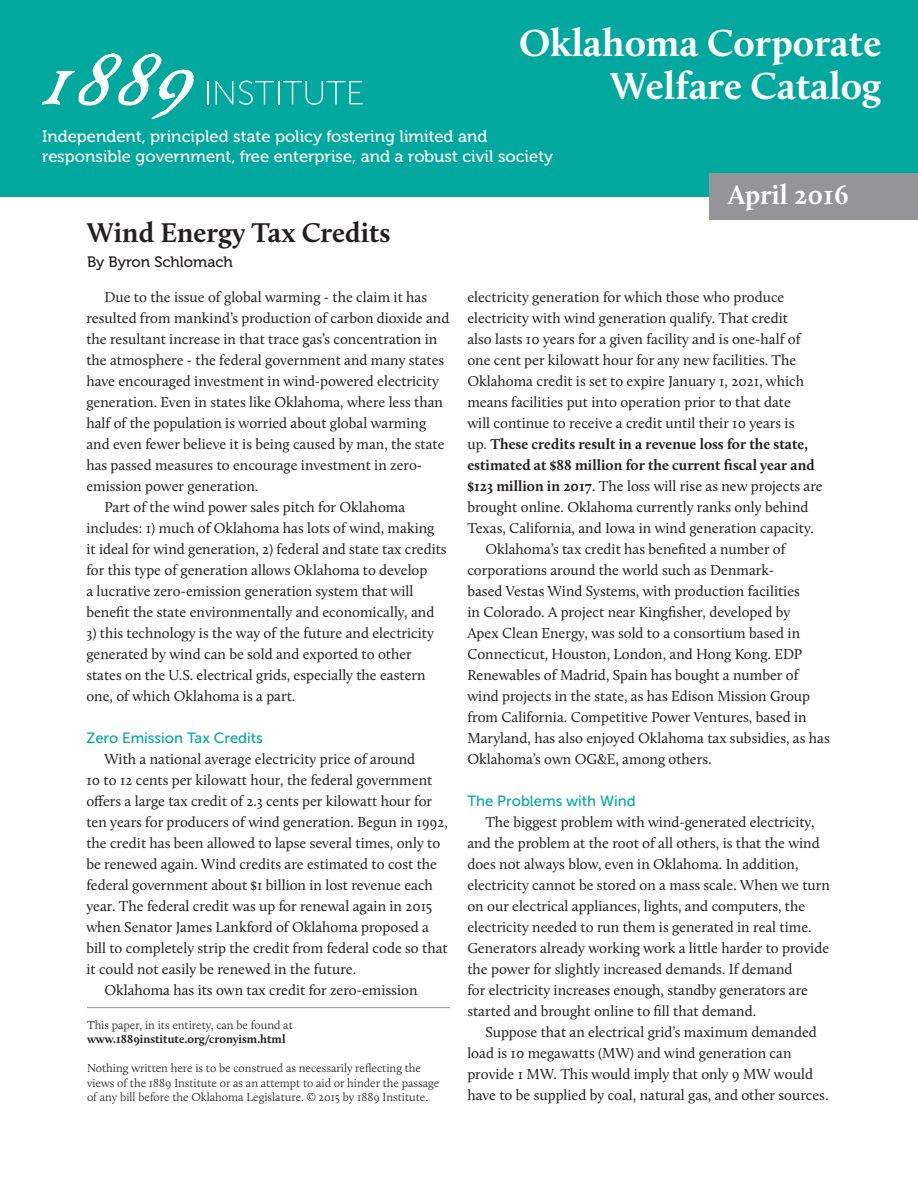
<style>
.page{position:relative;width:918px;height:1188px;background:#fff}
.page>*{position:absolute;margin:0;border:0;box-sizing:border-box;transform-origin:0 0}
.t1{font:700 39px/42.8px "Calluna";color:#fff;text-align:right}
.t2{font:700 28.05px "Calluna";color:#231f20}
.t3{font:700 27.6px "Calluna";color:#fff}
.t4{font:16.65px/20px "Museo 500";color:#fff}
.t5{font:15.15px "Museo 500";color:#231f20}
.t6{font:14.85px/21px "Calluna";color:#231f20}
.t7{font:14.85px "Museo Sans 500";color:#00a89e}
.t8{font:300 12px/14.4px "Calluna";color:#231f20}
.t9{font:700 12px "Calluna";color:#231f20}
.s1{font-weight:700}
</style>
<div class="page">
<div style="left:0;top:0;width:918px;height:196px;background:#00a89e"></div>
<div style="left:709px;top:173px;width:209px;height:46px;background:#949499"></div>
<svg style="left:42px;top:53px;width:152px;height:66px"></svg>
<svg style="left:207px;top:81px;width:1px;height:23px"></svg>
<svg style="left:216px;top:81px;width:17px;height:23px"></svg>
<svg style="left:239px;top:81px;width:124px;height:24px"></svg>
<hr style="left:87px;top:1007px;width:363px;height:1px;background:#939598">
<p class="t1" style="left:519px;top:21px;width:364px">Oklahoma Corporate<br>Welfare Catalog</p>
<p class="t4" style="left:42px;top:127px;width:513px">Independent, principled state policy fostering limited and responsible government, free enterprise, and a robust civil society</p>
<p class="t3" style="left:728px;top:178px;width:122px">April 2016</p>
<p class="t2" style="left:87px;top:215px;width:305px">Wind Energy Tax Credits</p>
<p class="t5" style="left:87px;top:253px;width:147px">By Byron Schlomach</p>
<p class="t6" style="left:86px;top:286px;width:365px;text-indent:18px">Due to the issue of global warming - the claim it has resulted from mankind’s production of carbon dioxide and the resultant increase in that trace gas’s concentration in the atmosphere - the federal government and many states have encouraged investment in wind-powered electricity generation. Even in states like Oklahoma, where less than half of the population is worried about global warming and even fewer believe it is being caused by man, the state has passed measures to encourage investment in zero&shy;emission power generation.</p>
<p class="t6" style="left:86px;top:496px;width:362px;text-indent:18px">Part of the wind power sales pitch for Oklahoma includes: 1) much of Oklahoma has lots of wind, making it ideal for wind generation, 2) federal and state tax credits for this type of generation allows Oklahoma to develop<br>a lucrative zero-emission generation system that will benefit the state environmentally and economically, and</p>
<p class="t6" style="left:86px;top:622px;width:349px">3) this technology is the way of the future and electricity generated by wind can be sold and exported to other states on the U.S. electrical grids, especially the eastern one, of which Oklahoma is a part.</p>
<p class="t7" style="left:86px;top:730px;width:178px">Zero Emission Tax Credits</p>
<p class="t6" style="left:86px;top:748px;width:363px;text-indent:18px">With a national average electricity price of around<br>10 to 12 cents per kilowatt hour, the federal government offers a large tax credit of 2.3 cents per kilowatt hour for ten years for producers of wind generation. Begun in 1992, the credit has been allowed to lapse several times, only to be renewed again. Wind credits are estimated to cost the federal government about $1 billion in lost revenue each year. The federal credit was up for renewal again in 2015 when Senator James Lankford of Oklahoma proposed a bill to completely strip the credit from federal code so that it could not easily be renewed in the future.</p>
<p class="t6" style="left:104px;top:979px;width:315px">Oklahoma has its own tax credit for zero-emission</p>
<p class="t8" style="left:87px;top:1018px;width:207px">This paper, in its entirety, can be found at</p>
<p class="t9" style="left:87px;top:1032px;width:200px">www.1889institute.org/cronyism.html</p>
<p class="t8" style="left:87px;top:1061px;width:354px">Nothing written here is to be construed as necessarily reflecting the views of the 1889 Institute or as an attempt to aid or hinder the passage of any bill before the Oklahoma Legislature. © 2015 by 1889 Institute.</p>
<p class="t6" style="left:467px;top:286px;width:357px">electricity generation for which those who produce electricity with wind generation qualify. That credit<br>also lasts 10 years for a given facility and is one-half of one cent per kilowatt hour for any new facilities. The Oklahoma credit is set to expire January 1, 2021, which means facilities put into operation prior to that date<br>will continue to receive a credit until their 10 years is<br>up. <span class="s1">These credits result in a revenue loss for the state, estimated at $88 million for the current fiscal year and $123 million in 2017</span>. The loss will rise as new projects are brought online. Oklahoma currently ranks only behind Texas, California, and Iowa in wind generation capacity.</p>
<p class="t6" style="left:467px;top:538px;width:364px;text-indent:18px">Oklahoma’s tax credit has benefited a number of corporations around the world such as Denmark-<br>based Vestas Wind Systems, with production facilities<br>in Colorado. A project near Kingfisher, developed by<br>Apex Clean Energy, was sold to a consortium based in Connecticut, Houston, London, and Hong Kong. EDP Renewables of Madrid, Spain has bought a number of wind projects in the state, as has Edison Mission Group from California. Competitive Power Ventures, based in Maryland, has also enjoyed Oklahoma tax subsidies, as has Oklahoma’s own OG&amp;E, among others.</p>
<p class="t7" style="left:467px;top:793px;width:170px">The Problems with Wind</p>
<p class="t6" style="left:467px;top:811px;width:364px;text-indent:18px">The biggest problem with wind-generated electricity, and the problem at the root of all others, is that the wind does not always blow, even in Oklahoma. In addition, electricity cannot be stored on a mass scale. When we turn on our electrical appliances, lights, and computers, the electricity needed to run them is generated in real time.<br>Generators already working work a little harder to provide the power for slightly increased demands. If demand<br>for electricity increases enough, standby generators are started and brought online to fill that demand.</p>
<p class="t6" style="left:467px;top:1021px;width:363px;text-indent:18px">Suppose that an electrical grid’s maximum demanded load is 10 megawatts (MW) and wind generation can provide 1 MW. This would imply that only 9 MW would have to be supplied by coal, natural gas, and other sources.</p>
</div>
